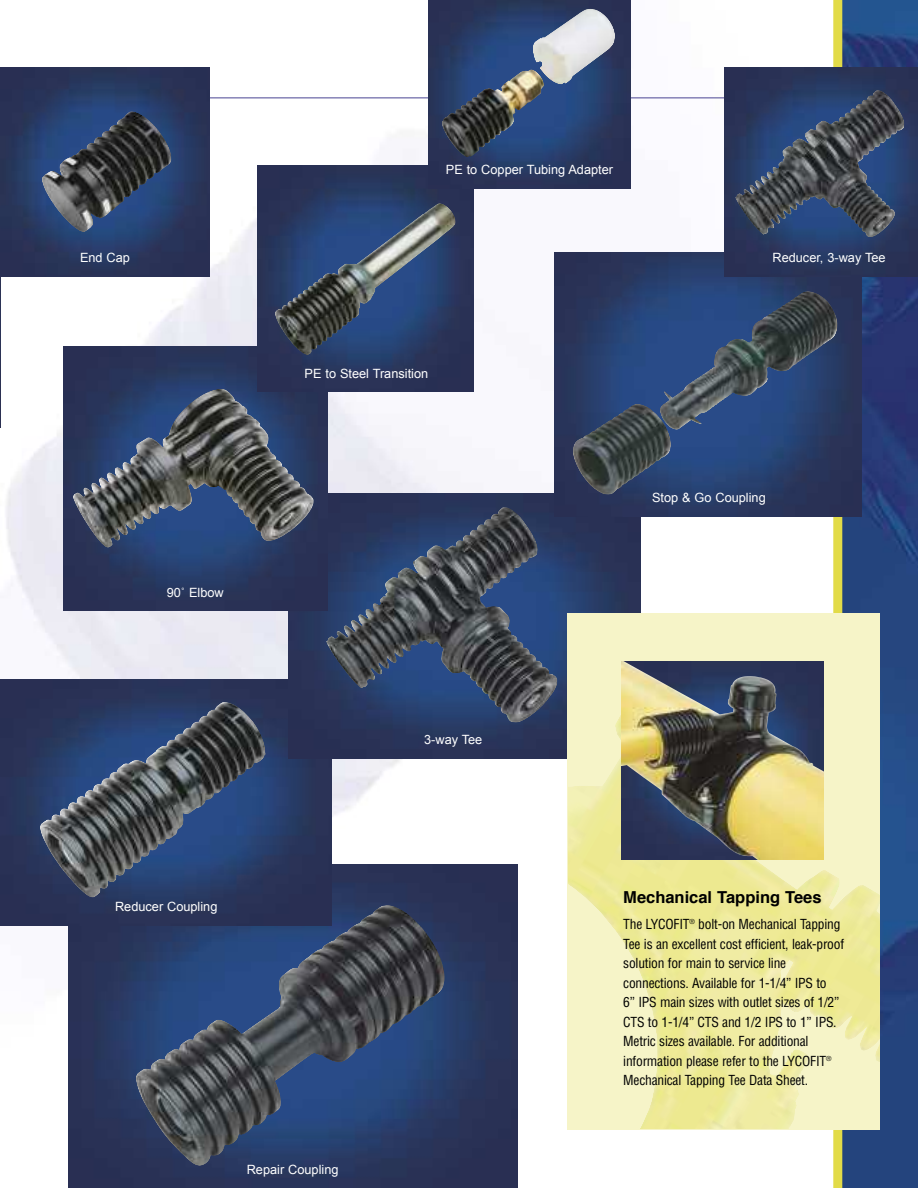
<style>
.page{position:relative;width:918px;height:1188px;background:#fff}
.page>*{position:absolute;margin:0;border:0;box-sizing:border-box;transform-origin:0 0}
.t1{font:700 16.5px "Helvetica";color:#000}
.t2{font:condensed 13.5px/19.5px "Helvetica";letter-spacing:-.015em;color:#000}
.t3{font:12.75px "Arial";color:#fff}
</style>
<div class="page">
<img style="left:0;top:0;width:833px;height:1107px">
<img style="left:68px;top:864px;width:449px;height:324px">
<img style="left:136px;top:905px;width:309px;height:261px">
<img style="left:1px;top:679px;width:330px;height:246px">
<img style="left:842px;top:0;width:76px;height:1188px">
<hr style="left:0;top:98px;width:838px;height:1px;background:#494492">
<div style="left:833px;top:0;width:9px;height:1188px;background:#e2db48"></div>
<img style="left:288px;top:493px;width:353px;height:265px">
<img style="left:326px;top:507px;width:212px;height:135px">
<div style="left:568px;top:613px;width:312px;height:517px;background:#f6f4c8"></div>
<img style="left:580px;top:661px;width:300px;height:468px">
<img style="left:622px;top:662px;width:202px;height:198px">
<img style="left:0;top:277px;width:1px;height:150px">
<img style="left:64px;top:347px;width:263px;height:263px">
<img style="left:73px;top:388px;width:241px;height:160px">
<img style="left:0;top:68px;width:209px;height:209px">
<img style="left:42px;top:111px;width:129px;height:121px">
<img style="left:257px;top:165px;width:216px;height:227px">
<img style="left:275px;top:203px;width:181px;height:141px">
<img style="left:54px;top:702px;width:212px;height:193px">
<img style="left:554px;top:252px;width:308px;height:265px">
<img style="left:573px;top:291px;width:265px;height:204px">
<img style="left:725px;top:68px;width:193px;height:209px">
<img style="left:735px;top:90px;width:170px;height:108px">
<img style="left:428px;top:0;width:202px;height:188px">
<img style="left:442px;top:69px;width:102px;height:86px">
<p class="t3" style="left:80px;top:251px;width:51px">End Cap</p>
<p class="t3" style="left:167px;top:586px;width:59px">90˚ Elbow</p>
<p class="t3" style="left:446px;top:162px;width:169px">PE to Copper Tubing Adapter</p>
<p class="t3" style="left:305px;top:367px;width:125px">PE to Steel Transition</p>
<p class="t3" style="left:773px;top:251px;width:115px">Reducer, 3-way Tee</p>
<p class="t3" style="left:652px;top:491px;width:115px">Stop &amp; Go Coupling</p>
<p class="t3" style="left:424px;top:732px;width:60px">3-way Tee</p>
<p class="t3" style="left:115px;top:899px;width:104px">Reducer Coupling</p>
<p class="t3" style="left:247px;top:1162px;width:93px">Repair Coupling</p>
<p class="t1" style="left:623px;top:890px;width:200px">Mechanical Tapping Tees</p>
<p class="t2" style="left:623px;top:915px;width:222px">The LYCOFIT<sup>®</sup> bolt-on Mechanical Tapping Tee is an excellent cost efficient, leak-proof solution for main to service line connections. Available for 1-1/4” IPS to<br>6” IPS main sizes with outlet sizes of 1/2” CTS to 1-1/4” CTS and 1/2 IPS to 1” IPS.<br>Metric sizes available. For additional information please refer to the LYCOFIT<sup>® </sup>Mechanical Tapping Tee Data Sheet.</p>
</div>
